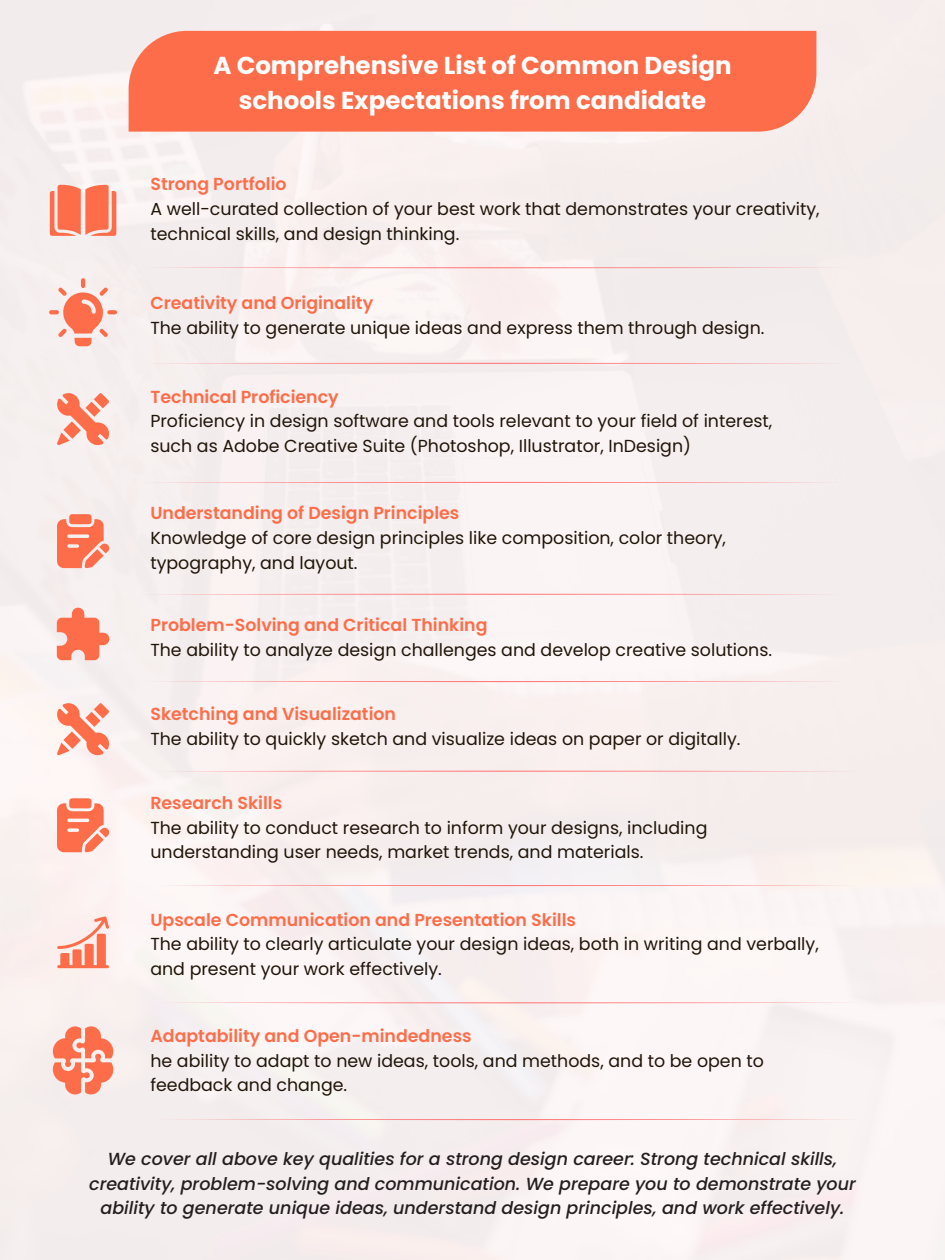
<style>
.page{position:relative;width:945px;height:1260px;background:#f6efee}
.page>*{position:absolute;margin:0;border:0;box-sizing:border-box;transform-origin:0 0}
.t1{font:700 24.5px/35px "Poppins";color:#fff;text-align:center}
.t2{font:italic 500 17.5px/24.5px "Poppins";color:#231f20;text-align:center}
.t3{font:17.32px/24.7px "Poppins";color:#211509}
.t4{font:600 17.32px "Poppins";color:#fd6d4a}
</style>
<div class="page">
<div style="left:129px;top:31px;width:687px;height:101px;background:#fd6d4a"></div>
<svg style="left:160px;top:267px;width:667px;height:1px"></svg>
<svg style="left:164px;top:363px;width:665px;height:1px"></svg>
<svg style="left:162px;top:482px;width:664px;height:1px"></svg>
<svg style="left:154px;top:594px;width:671px;height:1px"></svg>
<svg style="left:169px;top:681px;width:659px;height:1px"></svg>
<svg style="left:176px;top:771px;width:664px;height:1px"></svg>
<svg style="left:190px;top:885px;width:646px;height:1px"></svg>
<svg style="left:182px;top:1002px;width:647px;height:1px"></svg>
<svg style="left:176px;top:1119px;width:659px;height:1px"></svg>
<svg style="left:57px;top:514px;width:52px;height:54px"></svg>
<svg style="left:57px;top:798px;width:52px;height:54px"></svg>
<svg style="left:50px;top:185px;width:66px;height:51px"></svg>
<svg style="left:57px;top:393px;width:52px;height:53px"></svg>
<svg style="left:63px;top:421px;width:18px;height:18px"></svg>
<svg style="left:85px;top:402px;width:16px;height:15px"></svg>
<svg style="left:57px;top:703px;width:52px;height:53px"></svg>
<svg style="left:57px;top:916px;width:52px;height:52px"></svg>
<svg style="left:49px;top:278px;width:68px;height:68px"></svg>
<svg style="left:52px;top:1026px;width:62px;height:69px"></svg>
<svg style="left:57px;top:608px;width:52px;height:52px"></svg>
<h1 class="t1" style="left:213px;top:48px;width:520px">A Comprehensive List of Common Design schools Expectations from candidate</h1>
<p class="t4" style="left:150px;top:174px;width:138px">Strong Portfolio</p>
<p class="t3" style="left:150px;top:197px;width:671px">A well-curated collection of your best work that demonstrates your creativity, technical skills, and design thinking.</p>
<p class="t4" style="left:150px;top:293px;width:224px">Creativity and Originality</p>
<p class="t3" style="left:150px;top:315px;width:616px">The ability to generate unique ideas and express them through design.</p>
<p class="t4" style="left:150px;top:387px;width:190px">Technical Proficiency</p>
<p class="t3" style="left:150px;top:409px;width:623px">Proficiency in design software and tools relevant to your field of interest, such as Adobe Creative Suite (Photoshop, Illustrator, InDesign)</p>
<p class="t4" style="left:150px;top:503px;width:311px">Understanding of Design Principles</p>
<p class="t3" style="left:150px;top:526px;width:577px">Knowledge of core design principles like composition, color theory, typography, and layout.</p>
<p class="t4" style="left:150px;top:615px;width:339px">Problem-Solving and Critical Thinking</p>
<p class="t3" style="left:150px;top:638px;width:623px">The ability to analyze design challenges and develop creative solutions.</p>
<p class="t4" style="left:150px;top:704px;width:247px">Sketching and Visualization</p>
<p class="t3" style="left:150px;top:727px;width:592px">The ability to quickly sketch and visualize ideas on paper or digitally.</p>
<p class="t4" style="left:150px;top:793px;width:133px">Research Skills</p>
<p class="t3" style="left:150px;top:815px;width:559px">The ability to conduct research to inform your designs, including understanding user needs, market trends, and materials.</p>
<p class="t4" style="left:150px;top:910px;width:427px">Upscale Communication and Presentation Skills</p>
<p class="t3" style="left:150px;top:932px;width:670px">The ability to clearly articulate your design ideas, both in writing and verbally, and present your work effectively.</p>
<p class="t4" style="left:150px;top:1026px;width:323px">Adaptability and Open-mindedness</p>
<p class="t3" style="left:150px;top:1048px;width:615px">he ability to adapt to new ideas, tools, and methods, and to be open to feedback and change.</p>
<p class="t2" style="left:89px;top:1147px;width:768px">We cover all above key qualities for a strong design career: Strong technical skills, creativity, problem-solving and communication. We prepare you to demonstrate your ability to generate unique ideas, understand design principles, and work effectively.</p>
</div>
